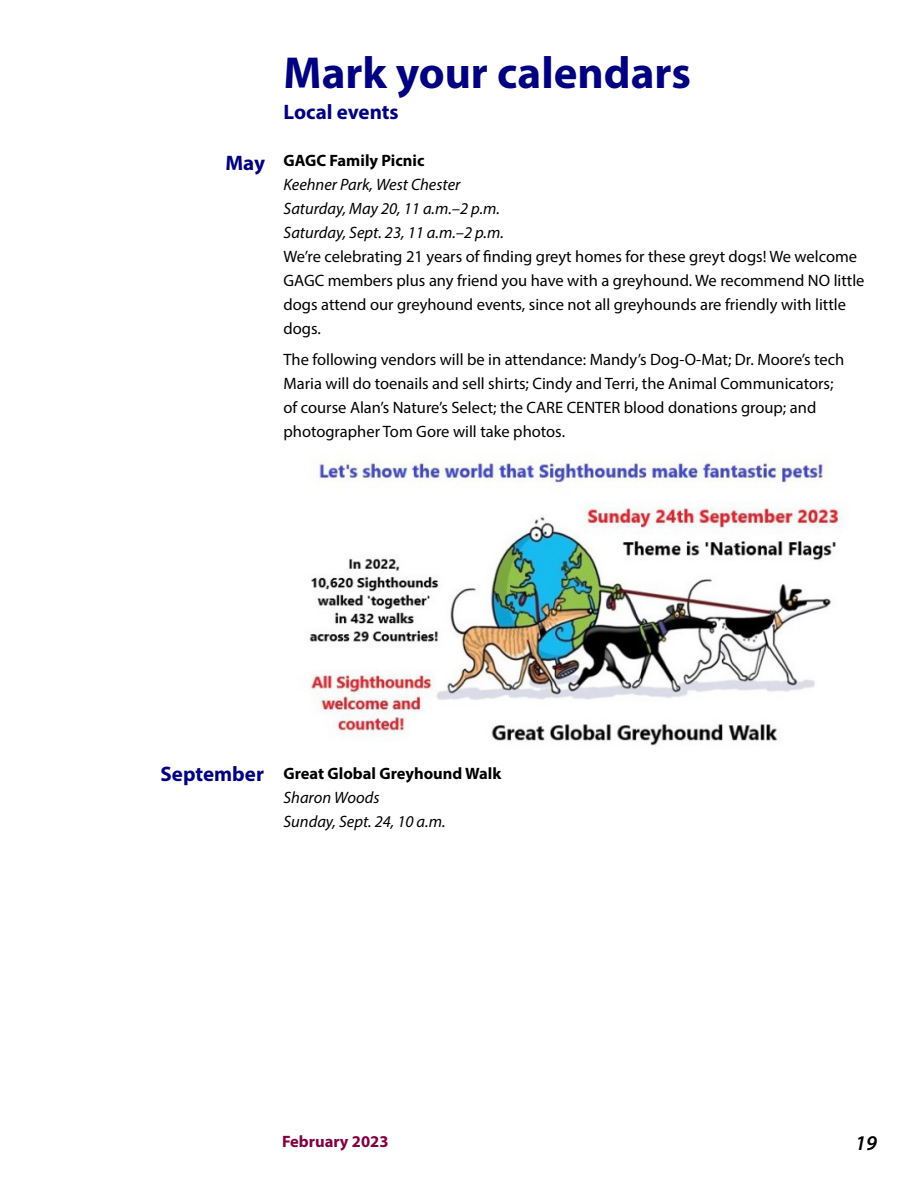
<style>
.page{position:relative;width:918px;height:1188px;background:#fff}
.page>*{position:absolute;margin:0;border:0;box-sizing:border-box;transform-origin:0 0}
.H1__NNN_Headlines{font:700 45px "Myriad Pro";color:#010080}
.H1__NNN_Headlines-2{font:700 21px "Myriad Pro";color:#010080}
.t1{font:italic 600 21px "Myriad Pro";color:#000}
.H1__NNN_Headlines-3{font:16.5px/24px "Myriad Pro";color:#000}
.H1__NNN_Headlines-4{font:italic 16.5px/24px "Myriad Pro";color:#000}
.H1__NNN_Headlines-5{font:700 16.5px "Myriad Pro";color:#000}
.t2{font:700 16.5px "Myriad Pro";color:#810041}
.s1{font-weight:700;font-style:normal}
</style>
<div class="page">
<img style="left:309px;top:460px;width:535px;height:286px">
<p class="H1__NNN_Headlines-2" style="left:225px;top:149px;width:41px">May</p>
<p class="H1__NNN_Headlines" style="left:284px;top:43px;width:409px">Mark your calendars</p>
<p class="H1__NNN_Headlines-2" style="left:284px;top:98px;width:117px">Local events</p>
<p class="H1__NNN_Headlines-4" style="left:284px;top:148px;width:178px"><span class="s1">GAGC Family Picnic<br></span>Keehner Park, West Chester</p>
<p class="H1__NNN_Headlines-4" style="left:284px;top:196px;width:218px">Saturday, May 20, 11 a.m.–2 p.m.</p>
<p class="H1__NNN_Headlines-4" style="left:284px;top:220px;width:222px">Saturday, Sept. 23, 11 a.m.–2 p.m.</p>
<p class="H1__NNN_Headlines-3" style="left:284px;top:244px;width:583px">We’re celebrating 21 years of finding greyt homes for these greyt dogs! We welcome GAGC members plus any friend you have with a greyhound. We recommend NO little dogs attend our greyhound events, since not all greyhounds are friendly with little dogs.</p>
<p class="H1__NNN_Headlines-3" style="left:284px;top:347px;width:562px">The following vendors will be in attendance: Mandy’s Dog-O-Mat; Dr. Moore’s tech Maria will do toenails and sell shirts; Cindy and Terri, the Animal Communicators; of course Alan’s Nature’s Select; the CARE CENTER blood donations group; and photographer Tom Gore will take photos.</p>
<p class="H1__NNN_Headlines-2" style="left:160px;top:760px;width:105px">September</p>
<p class="H1__NNN_Headlines-5" style="left:284px;top:763px;width:219px">Great Global Greyhound Walk</p>
<p class="H1__NNN_Headlines-4" style="left:284px;top:785px;width:98px">Sharon Woods</p>
<p class="H1__NNN_Headlines-4" style="left:284px;top:809px;width:164px">Sunday, Sept. 24, 10 a.m.</p>
<p class="t2" style="left:282px;top:1130px;width:108px">February 2023</p>
<p class="t1" style="left:855px;top:1129px;width:23px">19</p>
</div>
